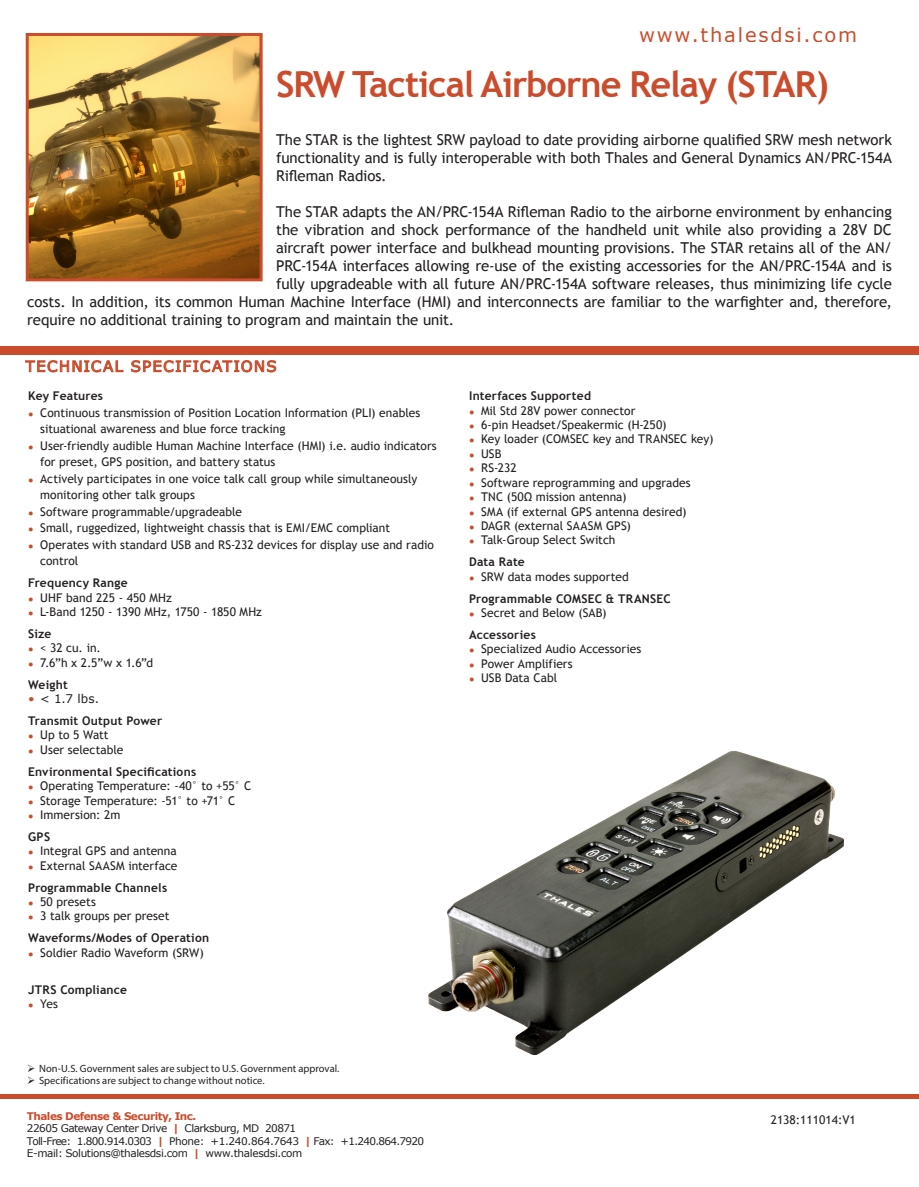
<style>
.page{position:relative;width:919px;height:1187px;background:#fff}
.page>*{position:absolute;margin:0;border:0;box-sizing:border-box;transform-origin:0 0}
.Product_Name_Page_2{font:700 36px "Trebuchet MS";letter-spacing:-.025em;color:#ca4c2c}
.t1{font:19.5px "Verdana";letter-spacing:.095em;color:#ca4c2c}
.Body_Text{font:15px/18px "Trebuchet MS";letter-spacing:-.01em;color:#231f20;text-align:justify}
.Tech_Specs{font:15px "Verdana";letter-spacing:.085em;color:#ca4c2c}
.t2{font:12px/16.5px "Trebuchet MS";color:#231f20}
.Column-Subhead{font:700 12px "Trebuchet MS";letter-spacing:.02em;color:#231f20}
.t3{font:12px "Verdana";color:#231f20}
.address{font:10.5px/12.6px "Verdana";letter-spacing:-.05em;color:#231f20}
.Disclaimer{font:10.5px "Myriad Pro";color:#231f20}
.s1{font-size:9px;color:#ca4c2c}
.s2{color:#ca4c2c}
.s3{font-weight:700;color:#ca4c2c}
</style>
<div class="page">
<svg style="left:25px;top:360px;width:99px;height:13px"></svg>
<svg style="left:131px;top:360px;width:146px;height:13px"></svg>
<div style="left:0;top:346px;width:918px;height:9px;background:#ca4c2c"></div>
<div style="left:0;top:1093px;width:918px;height:5px;background:#ca4c2c"></div>
<img style="left:30px;top:37px;width:228px;height:240px">
<div style="left:26px;top:33px;width:236px;height:248px;border:3px solid #ca4c2c"></div>
<img style="left:428px;top:750px;width:417px;height:306px">
<p class="t1" style="left:639px;top:21px;width:219px">www.thalesdsi.com</p>
<p class="Product_Name_Page_2" style="left:276px;top:62px;width:554px">SRW Tactical Airborne Relay (STAR)</p>
<p class="Body_Text" style="left:276px;top:131px;width:617px">The STAR is the lightest SRW payload to date providing airborne qualified SRW mesh network functionality and is fully interoperable with both Thales and General Dynamics AN/PRC-154A Rifleman Radios.</p>
<p class="Body_Text" style="left:276px;top:203px;width:617px">The STAR adapts the AN/PRC-154A Rifleman Radio to the airborne environment by enhancing</p>
<p class="Body_Text" style="left:276px;top:221px;width:617px">the vibration and shock performance of the handheld unit while also providing a 28V DC</p>
<p class="Body_Text" style="left:276px;top:239px;width:617px">aircraft power interface and bulkhead mounting provisions. The STAR retains all of the AN/</p>
<p class="Body_Text" style="left:276px;top:257px;width:617px">PRC-154A interfaces allowing re-use of the existing accessories for the AN/PRC-154A and is</p>
<p class="Body_Text" style="left:276px;top:275px;width:617px">fully upgradeable with all future AN/PRC-154A software releases, thus minimizing life cycle</p>
<p class="Body_Text" style="left:27px;top:293px;width:866px">costs. In addition, its common Human Machine Interface (HMI) and interconnects are familiar to the warfighter and, therefore,</p>
<p class="Body_Text" style="left:27px;top:311px;width:428px">require no additional training to program and maintain the unit.</p>
<p class="Tech_Specs" style="left:26px;top:356px;width:253px">TECHNICAL SPECIFICATIONS</p>
<p class="Column-Subhead" style="left:28px;top:388px;width:76px">Key Features</p>
<p class="t2" style="left:40px;top:404px;width:382px;text-indent:-12px"><span class="s1">●</span> Continuous transmission of Position Location Information (PLI) enables situational awareness and blue force tracking</p>
<p class="t2" style="left:40px;top:437px;width:398px;text-indent:-12px"><span class="s1">●</span> User-friendly audible Human Machine Interface (HMI) i.e. audio indicators for preset, GPS position, and battery status</p>
<p class="t2" style="left:40px;top:470px;width:378px;text-indent:-12px"><span class="s1">●</span> Actively participates in one voice talk call group while simultaneously monitoring other talk groups</p>
<p class="t2" style="left:28px;top:503px;width:215px"><span class="s1">●</span> Software programmable/upgradeable</p>
<p class="t2" style="left:28px;top:520px;width:363px"><span class="s1">●</span> Small, ruggedized, lightweight chassis that is EMI/EMC compliant</p>
<p class="t2" style="left:40px;top:536px;width:395px;text-indent:-12px"><span class="s1">●</span> Operates with standard USB and RS-232 devices for display use and radio control</p>
<p class="Column-Subhead" style="left:28px;top:575px;width:101px">Frequency Range</p>
<p class="t2" style="left:28px;top:589px;width:145px"><span class="s1">●</span> UHF band 225 - 450 MHz</p>
<p class="t2" style="left:28px;top:603px;width:235px"><span class="s1">●</span> L-Band 1250 - 1390 MHz, 1750 - 1850 MHz</p>
<p class="Column-Subhead" style="left:28px;top:626px;width:25px">Size</p>
<p class="t2" style="left:28px;top:640px;width:74px"><span class="s1">●</span> &lt; 32 cu. in.</p>
<p class="t2" style="left:28px;top:654px;width:127px"><span class="s1">●</span> 7.6”h x 2.5”w x 1.6”d</p>
<p class="Column-Subhead" style="left:28px;top:677px;width:41px">Weight</p>
<p class="t3" style="left:28px;top:690px;width:72px"><span class="s2">•</span> &lt; 1.7 lbs.</p>
<p class="Column-Subhead" style="left:28px;top:713px;width:135px">Transmit Output Power</p>
<p class="t2" style="left:28px;top:727px;width:82px"><span class="s1">●</span> Up to 5 Watt</p>
<p class="t2" style="left:28px;top:741px;width:97px"><span class="s1">●</span> User selectable</p>
<p class="Column-Subhead" style="left:28px;top:764px;width:169px">Environmental Specifications</p>
<p class="t2" style="left:28px;top:777px;width:224px"><span class="s1">●</span> Operating Temperature: -40° to +55° C</p>
<p class="t2" style="left:28px;top:792px;width:209px"><span class="s1">●</span> Storage Temperature: -51° to +71° C</p>
<p class="t2" style="left:28px;top:806px;width:94px"><span class="s1">●</span> Immersion: 2m</p>
<p class="Column-Subhead" style="left:28px;top:829px;width:23px">GPS</p>
<p class="t2" style="left:28px;top:843px;width:150px"><span class="s1">●</span> Integral GPS and antenna</p>
<p class="t2" style="left:28px;top:857px;width:151px"><span class="s1">●</span> External SAASM interface</p>
<p class="Column-Subhead" style="left:28px;top:879px;width:141px">Programmable Channels</p>
<p class="t2" style="left:28px;top:893px;width:69px"><span class="s1">●</span> 50 presets</p>
<p class="t2" style="left:28px;top:908px;width:143px"><span class="s1">●</span> 3 talk groups per preset</p>
<p class="Column-Subhead" style="left:28px;top:930px;width:182px">Waveforms/Modes of Operation</p>
<p class="t2" style="left:28px;top:944px;width:177px"><span class="s1">●</span> Soldier Radio Waveform (SRW)</p>
<p class="Column-Subhead" style="left:28px;top:981px;width:100px">JTRS Compliance</p>
<p class="t2" style="left:28px;top:995px;width:31px"><span class="s1">●</span> Yes</p>
<p class="Disclaimer" style="left:27px;top:1061px;width:314px">➢ Non-U.S. Government sales are subject to U.S. Government approval.</p>
<p class="Disclaimer" style="left:27px;top:1074px;width:239px">➢ Specifications are subject to change without notice.</p>
<p class="address" style="left:27px;top:1109px;width:399px"><span class="s3">Thales Defense &amp; Security, Inc.<br></span>22605 Gateway Center Drive <span class="s3">|</span> Clarksburg, MD 20871<br>Toll-Free: 1.800.914.0303 <span class="s3">|</span> Phone: +1.240.864.7643 <span class="s3">|</span> Fax: +1.240.864.7920<br>E-mail: Solutions@thalesdsi.com <span class="s3">|</span> www.thalesdsi.com</p>
<p class="Column-Subhead" style="left:469px;top:388px;width:123px">Interfaces Supported</p>
<p class="t2" style="left:469px;top:402px;width:168px"><span class="s1">●</span> Mil Std 28V power connector</p>
<p class="t2" style="left:469px;top:417px;width:199px"><span class="s1">●</span> 6-pin Headset/Speakermic (H-250)</p>
<p class="t2" style="left:469px;top:431px;width:246px"><span class="s1">●</span> Key loader (COMSEC key and TRANSEC key)</p>
<p class="t2" style="left:469px;top:445px;width:34px"><span class="s1">●</span> USB</p>
<p class="t2" style="left:469px;top:460px;width:49px"><span class="s1">●</span> RS-232</p>
<p class="t2" style="left:469px;top:474px;width:223px"><span class="s1">●</span> Software reprogramming and upgrades</p>
<p class="t2" style="left:469px;top:489px;width:159px"><span class="s1">●</span> TNC (50Ω mission antenna)</p>
<p class="t2" style="left:469px;top:503px;width:219px"><span class="s1">●</span> SMA (if external GPS antenna desired)</p>
<p class="t2" style="left:469px;top:517px;width:163px"><span class="s1">●</span> DAGR (external SAASM GPS)</p>
<p class="t2" style="left:469px;top:532px;width:148px"><span class="s1">●</span> Talk-Group Select Switch</p>
<p class="Column-Subhead" style="left:469px;top:554px;width:57px">Data Rate</p>
<p class="t2" style="left:469px;top:568px;width:161px"><span class="s1">●</span> SRW data modes supported</p>
<p class="Column-Subhead" style="left:469px;top:590px;width:203px">Programmable COMSEC &amp; TRANSEC</p>
<p class="t2" style="left:469px;top:604px;width:139px"><span class="s1">●</span> Secret and Below (SAB)</p>
<p class="Column-Subhead" style="left:469px;top:627px;width:68px">Accessories</p>
<p class="t2" style="left:469px;top:641px;width:174px"><span class="s1">●</span> Specialized Audio Accessories</p>
<p class="t2" style="left:469px;top:655px;width:105px"><span class="s1">●</span> Power Amplifiers</p>
<p class="t2" style="left:469px;top:669px;width:90px"><span class="s1">●</span> USB Data Cabl</p>
<p class="t2" style="left:770px;top:1111px;width:87px">2138:111014:V1</p>
</div>
